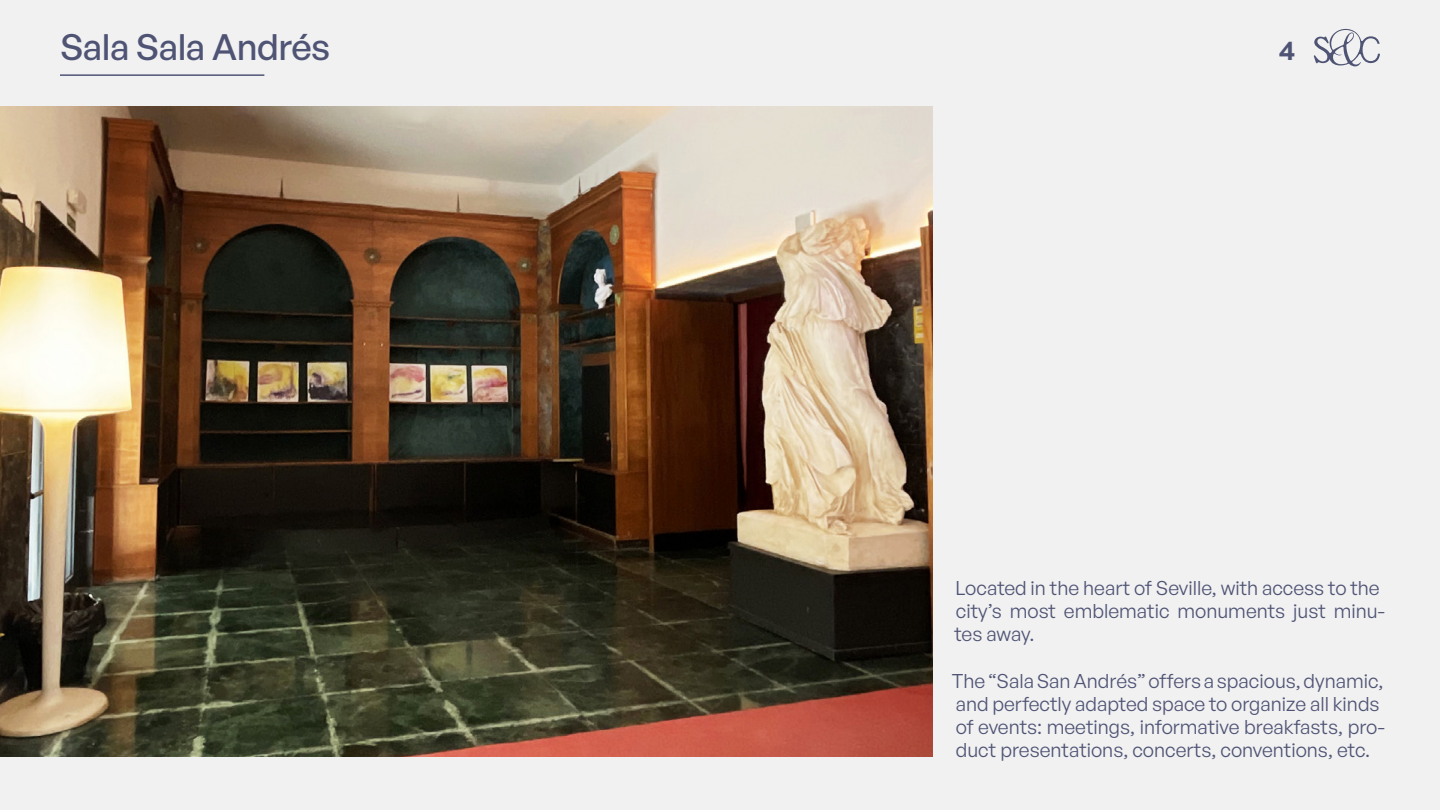
<style>
.page{position:relative;width:1440px;height:810px;background:#f1f1f1}
.page>*{position:absolute;margin:0;border:0;box-sizing:border-box;transform-origin:0 0}
.t1{font:500 36px "General Sans";letter-spacing:-.015em;color:#4f5475}
.t2{font:600 27px "General Sans";color:#4f5475}
.t3{font:19.5px/23.2px "General Sans";color:#4f5475}
</style>
<div class="page">
<hr style="left:60px;top:74px;width:204px;height:2px;background:#4f5475">
<svg style="left:1314px;top:29px;width:66px;height:37px"></svg>
<img style="left:0;top:106px;width:932px;height:651px">
<h1 class="t1" style="left:60px;top:24px;width:272px">Sala Sala Andrés</h1>
<h2 class="t2" style="left:1279px;top:33px;width:18px">4</h2>
<p class="t3" style="left:955px;top:576px;width:432px">Located in the heart of Seville, with access to the city’s most emblematic monuments just minu&shy;tes away.</p>
<p class="t3" style="left:952px;top:669px;width:434px">The “Sala San Andrés” offers a spacious, dynamic, and perfectly adapted space to organize all kinds of events: meetings, informative breakfasts, pro&shy;duct presentations, concerts, conventions, etc.</p>
</div>
